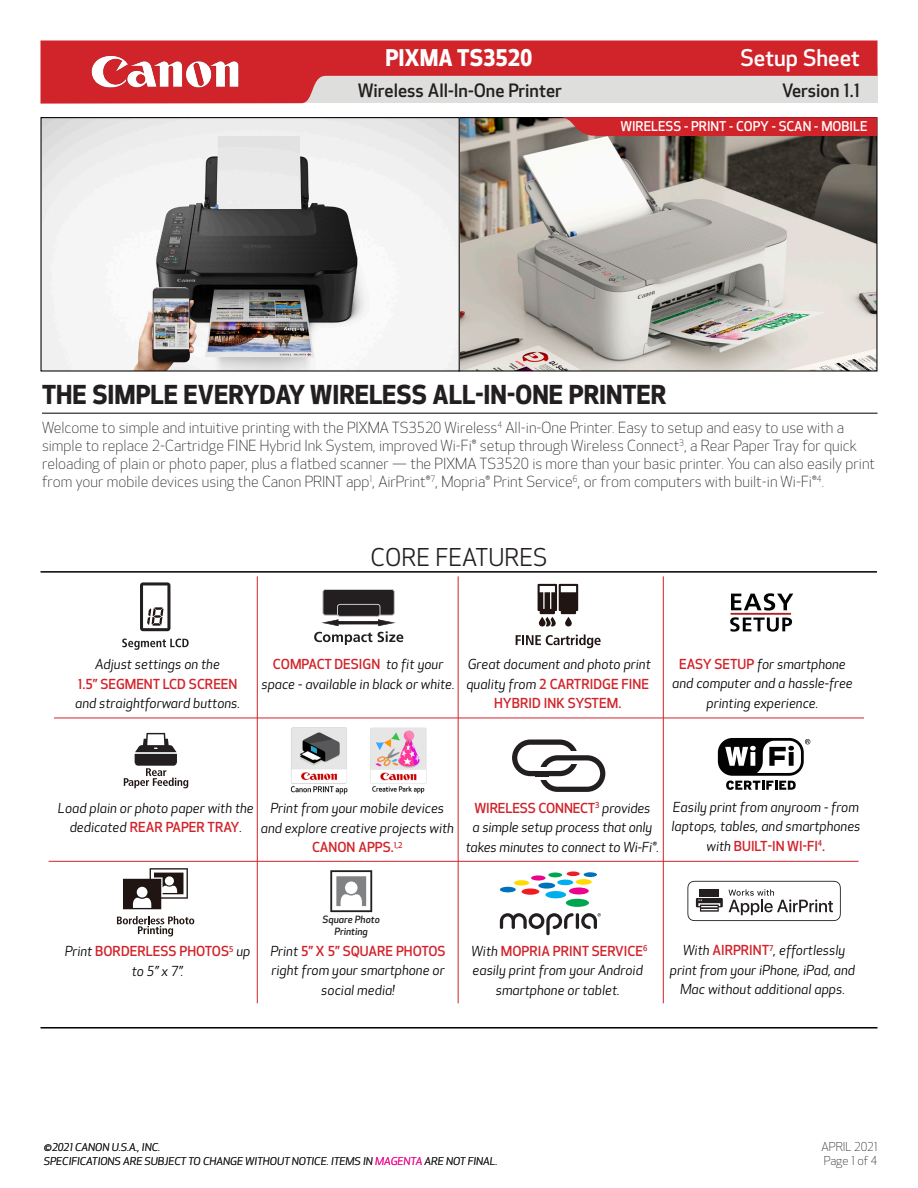
<style>
.page{position:relative;width:918px;height:1188px;background:#fff}
.page>*{position:absolute;margin:0;border:0;box-sizing:border-box;transform-origin:0 0}
.t1{font:700 25.5px "Optic Sans 401";color:#231f20}
.t2{font:24px "Optic Sans 201";color:#231f20}
.t3{font:700 22.5px "Optic Sans 401";color:#fff}
.t4{font:500 22.5px "Optic Sans 301";color:#fff}
.t5{font:500 18px "Optic Sans 301";color:#231f20}
.t6{font:300 15px/18px "Optic Sans 101";color:#231f20}
.t7{font:italic 13.5px/19.5px "Optic Sans 202";color:#000;text-align:center}
.t8{font:500 13.5px/19.5px "Optic Sans 301";color:#d1232a;text-align:center}
.t9{font:500 13.2px "Optic Sans 301";color:#fff}
.t10{font:300 12px/14.4px "Optic Sans 101";color:#231f20}
.Listed_Spec{font:italic 10.5px "Optic Sans 202";color:#231f20}
.t11{font:italic 500 9.75px/11.7px "Optic Sans 302";color:#231f20;text-align:center}
.s1{font-family:"Optic Sans 301";font-weight:500;font-style:normal;color:#d1232a}
.s2{font-family:"Optic Sans 202";font-weight:400;font-style:italic;color:#000}
.s3{color:#ed028c}
</style>
<div class="page">
<svg style="left:40px;top:40px;width:838px;height:64px;background:#d66468"></svg>
<img style="left:89px;top:55px;width:156px;height:37px">
<img style="left:290px;top:727px;width:58px;height:67px">
<img style="left:370px;top:727px;width:57px;height:67px">
<img style="left:42px;top:119px;width:833px;height:251px">
<hr style="left:42px;top:413px;width:836px;height:1px;background:#000">
<svg style="left:560px;top:117px;width:317px;height:20px;background:#c72b30"></svg>
<hr style="left:40px;top:1027px;width:838px;height:2px;background:#000">
<hr style="left:40px;top:571px;width:837px;height:2px;background:#000">
<hr style="left:54px;top:718px;width:810px;height:1px;background:#d1232a">
<hr style="left:458px;top:576px;width:1px;height:427px;background:#d1232a">
<hr style="left:257px;top:576px;width:1px;height:427px;background:#d1232a">
<hr style="left:663px;top:576px;width:1px;height:427px;background:#d1232a">
<div style="left:40px;top:117px;width:420px;height:255px;border:1px solid #000"></div>
<svg style="left:122px;top:639px;width:67px;height:11px"></svg>
<svg style="left:140px;top:582px;width:30px;height:49px"></svg>
<svg style="left:516px;top:634px;width:85px;height:14px"></svg>
<svg style="left:538px;top:584px;width:40px;height:42px"></svg>
<svg style="left:731px;top:593px;width:62px;height:18px"></svg>
<svg style="left:730px;top:617px;width:62px;height:15px"></svg>
<hr style="left:731px;top:613px;width:60px;height:2px;background:#b81f23">
<svg style="left:124px;top:733px;width:64px;height:55px"></svg>
<div style="left:512px;top:740px;width:66px;height:36px;border:5px solid #231f20;border-radius:16px"></div>
<div style="left:568px;top:752px;width:16px;height:12px;background:#fff"></div>
<div style="left:539px;top:755px;width:66px;height:37px;border:5px solid #231f20;border-radius:16px"></div>
<svg style="left:538px;top:767px;width:9px;height:13px"></svg>
<div style="left:535px;top:771px;width:14px;height:5px;background:#231f20"></div>
<svg style="left:726px;top:781px;width:70px;height:9px"></svg>
<div style="left:718px;top:738px;width:86px;height:38px;background:#030303;border-radius:15px"></div>
<svg style="left:725px;top:739px;width:85px;height:34px"></svg>
<svg style="left:314px;top:619px;width:89px;height:26px"></svg>
<div style="left:323px;top:590px;width:71px;height:25px;background:#231f20;border-radius:2px"></div>
<div style="left:323px;top:589px;width:72px;height:26px;border:1px solid #c9c8c8;border-radius:2px"></div>
<div style="left:338px;top:604px;width:42px;height:12px;background:#231f20;border-radius:2px"></div>
<div style="left:337px;top:604px;width:43px;height:13px;border:1px solid #c9c8c8;border-radius:2px"></div>
<hr style="left:49px;top:861px;width:810px;height:1px;background:#d1232a">
<svg style="left:117px;top:916px;width:77px;height:20px"></svg>
<svg style="left:123px;top:868px;width:65px;height:41px"></svg>
<svg style="left:500px;top:913px;width:101px;height:22px"></svg>
<div style="left:566px;top:899px;width:23px;height:8px;background:#00a54f;border-radius:50%"></div>
<div style="left:569px;top:888px;width:20px;height:6px;background:#ed028c;border-radius:50%"></div>
<div style="left:545px;top:891px;width:21px;height:7px;background:#00aeef;border-radius:50%"></div>
<div style="left:522px;top:888px;width:17px;height:7px;background:#ee1d23;border-radius:50%"></div>
<div style="left:538px;top:883px;width:17px;height:6px;background:#0072bc;border-radius:50%"></div>
<svg style="left:548px;top:873px;width:14px;height:4px"></svg>
<svg style="left:531px;top:875px;width:15px;height:6px"></svg>
<div style="left:514px;top:880px;width:15px;height:6px;background:#ffdc01;border-radius:50%"></div>
<div style="left:500px;top:887px;width:16px;height:5px;background:#0072bc;border-radius:50%"></div>
<div style="left:557px;top:880px;width:16px;height:5px;background:#00aeef;border-radius:50%"></div>
<div style="left:567px;top:871px;width:13px;height:5px;background:#ee1d23;border-radius:50%"></div>
<div style="left:576px;top:879px;width:16px;height:6px;background:#ffdc01;border-radius:50%"></div>
<div style="left:584px;top:872px;width:13px;height:5px;background:#0072bc;border-radius:50%"></div>
<svg style="left:687px;top:881px;width:154px;height:40px"></svg>
<svg style="left:330px;top:870px;width:42px;height:42px"></svg>
<h3 class="t3" style="left:385px;top:44px;width:149px">PIXMA TS3520</h3>
<h3 class="t5" style="left:358px;top:80px;width:206px">Wireless All-In-One Printer</h3>
<h3 class="t4" style="left:741px;top:45px;width:121px">Setup Sheet</h3>
<h3 class="t5" style="left:782px;top:80px;width:79px">Version 1.1</h3>
<p class="t9" style="left:620px;top:119px;width:249px">WIRELESS - PRINT - COPY - SCAN - MOBILE</p>
<p class="t1" style="left:42px;top:380px;width:626px">THE SIMPLE EVERYDAY WIRELESS ALL-IN-ONE PRINTER</p>
<p class="t6" style="left:42px;top:419px;width:835px">Welcome to simple and intuitive printing with the PIXMA TS3520 Wireless<sup>4</sup> All-in-One Printer. Easy to setup and easy to use with a simple to replace 2-Cartridge FINE Hybrid Ink System, improved Wi-Fi® setup through Wireless Connect<sup>3</sup>, a Rear Paper Tray for quick reloading of plain or photo paper, plus a flatbed scanner — the PIXMA TS3520 is more than your basic printer. You can also easily print from your mobile devices using the Canon PRINT app<sup>1</sup>, AirPrint®<sup>7</sup>, Mopria® Print Service<sup>6</sup>, or from computers with built-in Wi-Fi®<sup>4</sup>.</p>
<p class="t2" style="left:371px;top:544px;width:178px">CORE FEATURES</p>
<p class="t7" style="left:95px;top:655px;width:126px">Adjust settings on the</p>
<p class="t8" style="left:78px;top:675px;width:161px">1.5” SEGMENT LCD SCREEN</p>
<p class="t7" style="left:75px;top:694px;width:166px">and straightforward buttons.</p>
<p class="t7" style="left:261px;top:655px;width:195px"><span class="s1">COMPACT DESIGN</span> to fit your space - available in black or white.</p>
<p class="t7" style="left:679px;top:655px;width:168px"><span class="s1">EASY SETUP</span> for smartphone</p>
<p class="t7" style="left:466px;top:655px;width:186px">Great document and photo print quality from <span class="s1">2 CARTRIDGE FINE<br>HYBRID INK SYSTEM.</span></p>
<p class="t7" style="left:672px;top:674px;width:182px">and computer and a hassle-free</p>
<p class="t7" style="left:707px;top:694px;width:113px">printing experience.</p>
<p class="t7" style="left:58px;top:799px;width:197px">Load plain or photo paper with the dedicated <span class="s1">REAR PAPER TRAY</span>.</p>
<p class="t7" style="left:466px;top:799px;width:195px"><span class="s1">WIRELESS CONNECT</span><sup>3</sup> provides<br>a simple setup process that only takes minutes to connect to Wi-Fi®.</p>
<p class="t7" style="left:671px;top:797px;width:191px">Easily print from anyroom - from laptops, tables, and smartphones with <span class="s1">BUILT-IN WI-FI</span><sup>4</sup><span class="s1">.</span></p>
<p class="t7" style="left:261px;top:799px;width:195px">Print from your mobile devices and explore creative projects with<br><span class="s1">CANON APPS.</span><sup>1,2</sup></p>
<p class="t11" style="left:323px;top:915px;width:59px">Square Photo<br>Printing</p>
<p class="t8" style="left:65px;top:942px;width:187px"><span class="s2">Print</span> BORDERLESS PHOTOS<sup>5</sup> <span class="s2">up to 5” x 7”.</span></p>
<p class="t7" style="left:271px;top:942px;width:177px">Print <span class="s1">5” X 5” SQUARE PHOTOS </span>right from your smartphone or social media!</p>
<p class="t7" style="left:670px;top:941px;width:187px">With <span class="s1">AIRPRINT</span><sup>7</sup>, effortlessly print from your iPhone, iPad, and<br>Mac without additional apps.</p>
<p class="t7" style="left:471px;top:942px;width:178px">With <span class="s1">MOPRIA PRINT SERVICE</span><sup>6 </sup>easily print from your Android smartphone or tablet.</p>
<p class="Listed_Spec" style="left:44px;top:1141px;width:118px">©2021 CANON U.S.A., INC.</p>
<p class="Listed_Spec" style="left:44px;top:1155px;width:455px">SPECIFICATIONS ARE SUBJECT TO CHANGE WITHOUT NOTICE. ITEMS IN <span class="s3">MAGENTA</span> ARE NOT FINAL.</p>
<p class="t10" style="left:822px;top:1139px;width:57px">APRIL 2021<br>Page 1 of 4</p>
</div>
